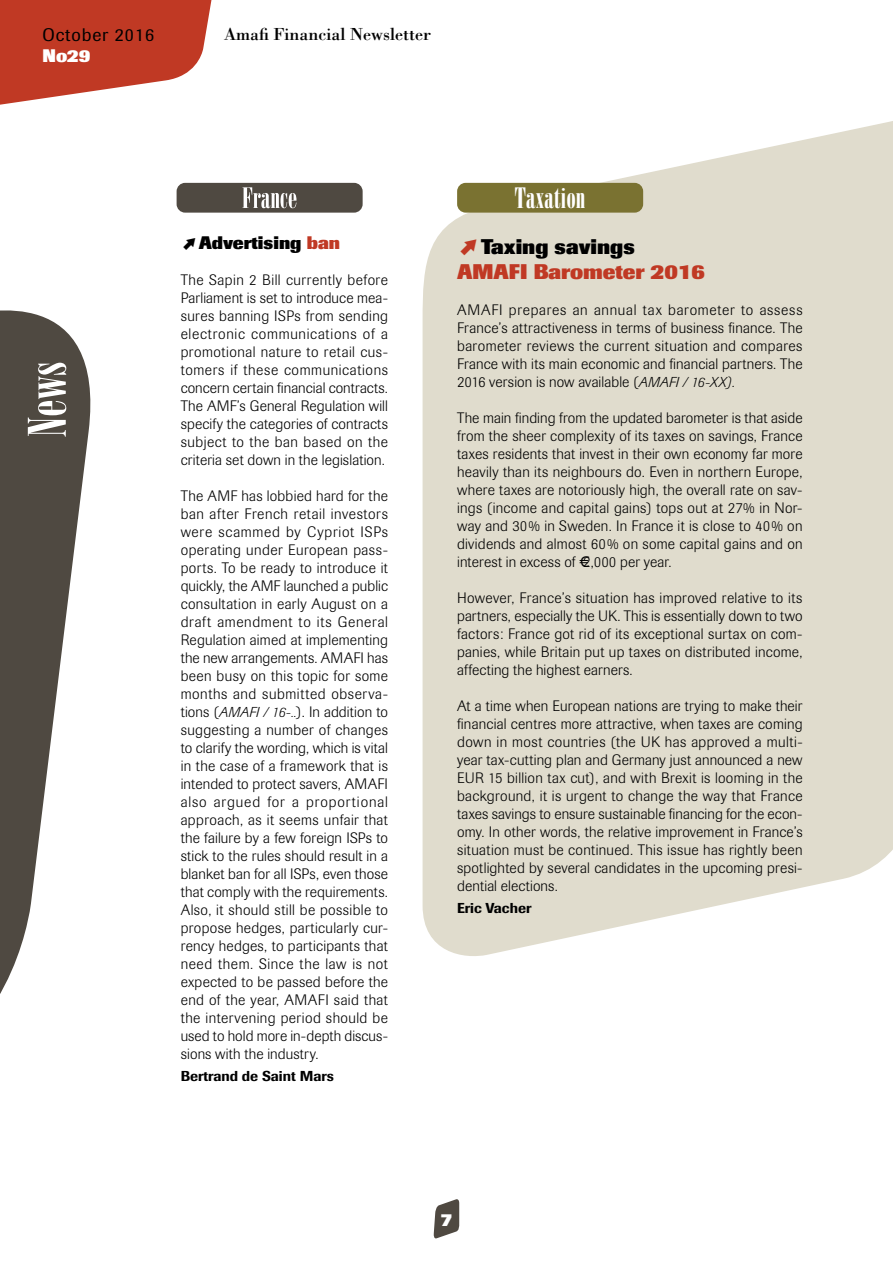
<style>
.page{position:relative;width:893px;height:1263px;background:#fff}
.page>*{position:absolute;margin:0;border:0;box-sizing:border-box;transform-origin:0 0}
.t1{font:52.5px "Bodoni Poster Compressed";color:#fff}
.t2{font:28.5px "Bodoni Poster Compressed";letter-spacing:.005em;color:#fff}
.t3{font:800 21px/25.2px "Imago";color:#c03924}
.t4{font:18px "Bodoni";color:#000}
.t5{font:800 18px "Imago";color:#000}
.t6{font:18px "Imago";letter-spacing:.05em;color:#000}
.t7{font:800 18px "Imago";color:#fff}
.t8{font:300 15px/18px "Imago";letter-spacing:.01em;color:#000;text-align:justify}
.t9{font:500 14.25px "Imago";color:#000}
.s1{font-family:"Zeal";font-weight:400}
.s2{color:#c03924}
.s3{font-style:italic;font-size:14.25px}
.s4{font-family:"Zeal";font-weight:400;font-size:24px}
.s5{color:#000}
.s6{font-style:italic}
</style>
<div class="page">
<svg style="left:433px;top:1199px;width:26px;height:40px"></svg>
<svg style="left:0;top:0;width:212px;height:105px"></svg>
<svg style="left:0;top:310px;width:91px;height:684px;fill:#4f4941"></svg>
<svg style="left:423px;top:121px;width:470px;height:835px;background:#e3dfd2"></svg>
<div style="left:457px;top:183px;width:186px;height:30px;background:#7a7231;border-radius:9px"></div>
<div style="left:177px;top:183px;width:186px;height:30px;background:#4f4941;border-radius:9px"></div>
<svg style="left:242px;top:187px;width:54px;height:21px"></svg>
<p class="t6" style="left:43px;top:24px;width:113px">October 2016</p>
<p class="t4" style="left:224px;top:23px;width:209px">Amafi Financial Newsletter</p>
<p class="t7" style="left:43px;top:45px;width:50px">No29</p>
<h1 class="t1" style="left:17px;top:437px;width:77px;rotate:-90deg">News</h1>
<p class="t5" style="left:181px;top:232px;width:161px"><span class="s1">j</span>Advertising <span class="s2">ban</span></p>
<p class="t8" style="left:181px;top:271px;width:209px">The Sapin 2 Bill currently before Parliament is set to introduce mea&shy;sures banning ISPs from sending electronic communications of a promotional nature to retail cus&shy;tomers if these communications concern certain financial contracts.<br>The AMF’s General Regulation will specify the categories of contracts subject to the ban based on the criteria set down in the legislation.</p>
<p class="t8" style="left:181px;top:487px;width:209px">The AMF has lobbied hard for the ban after French retail investors were scammed by Cypriot ISPs operating under European pass&shy;ports. To be ready to introduce it quickly, the AMF launched a public consultation in early August on a draft amendment to its General Regulation aimed at implementing the new arrangements. AMAFI has been busy on this topic for some months and submitted observa&shy;tions (<span class="s3">AMAFI / 16-..</span>). In addition to suggesting a number of changes to clarify the wording, which is vital in the case of a framework that is intended to protect savers, AMAFI also argued for a proportional approach, as it seems unfair that the failure by a few foreign ISPs to stick to the rules should result in a blanket ban for all ISPs, even those that comply with the requirements.<br>Also, it should still be possible to propose hedges, particularly cur&shy;rency hedges, to participants that need them. Since the law is not expected to be passed before the end of the year, AMAFI said that the intervening period should be used to hold more in-depth discus&shy;sions with the industry.</p>
<p class="t9" style="left:181px;top:1068px;width:155px">Bertrand de Saint Mars</p>
<h2 class="t2" style="left:515px;top:181px;width:72px">Taxation</h2>
<h3 class="t3" style="left:457px;top:234px;width:250px"><span class="s4">j</span><span class="s5">Taxing savings<br></span>AMAFI Barometer 2016</h3>
<p class="t8" style="left:457px;top:301px;width:347px">AMAFI prepares an annual tax barometer to assess France’s attractiveness in terms of business finance. The barometer reviews the current situation and compares France with its main economic and financial partners. The 2016 version is now available (<span class="s3">AMAFI / 16-XX</span><span class="s6">).</span></p>
<p class="t8" style="left:457px;top:409px;width:347px">The main finding from the updated barometer is that aside from the sheer complexity of its taxes on savings, France taxes residents that invest in their own economy far more heavily than its neighbours do. Even in northern Europe, where taxes are notoriously high, the overall rate on sav&shy;ings (income and capital gains) tops out at 27% in Nor&shy;way and 30% in Sweden. In France it is close to 40% on dividends and almost 60% on some capital gains and on interest in excess of €2,000 per year.</p>
<p class="t8" style="left:457px;top:589px;width:347px">However, France’s situation has improved relative to its partners, especially the UK. This is essentially down to two factors: France got rid of its exceptional surtax on com&shy;panies, while Britain put up taxes on distributed income, affecting the highest earners.</p>
<p class="t8" style="left:457px;top:697px;width:347px">At a time when European nations are trying to make their financial centres more attractive, when taxes are coming down in most countries (the UK has approved a multi&shy;year tax-cutting plan and Germany just announced a new EUR 15 billion tax cut), and with Brexit is looming in the background, it is urgent to change the way that France taxes savings to ensure sustainable financing for the econ&shy;omy. In other words, the relative improvement in France’s situation must be continued. This issue has rightly been spotlighted by several candidates in the upcoming presi&shy;dential elections.</p>
<p class="t9" style="left:457px;top:900px;width:76px">Eric Vacher</p>
<p class="t7" style="left:441px;top:1209px;width:13px">7</p>
</div>
